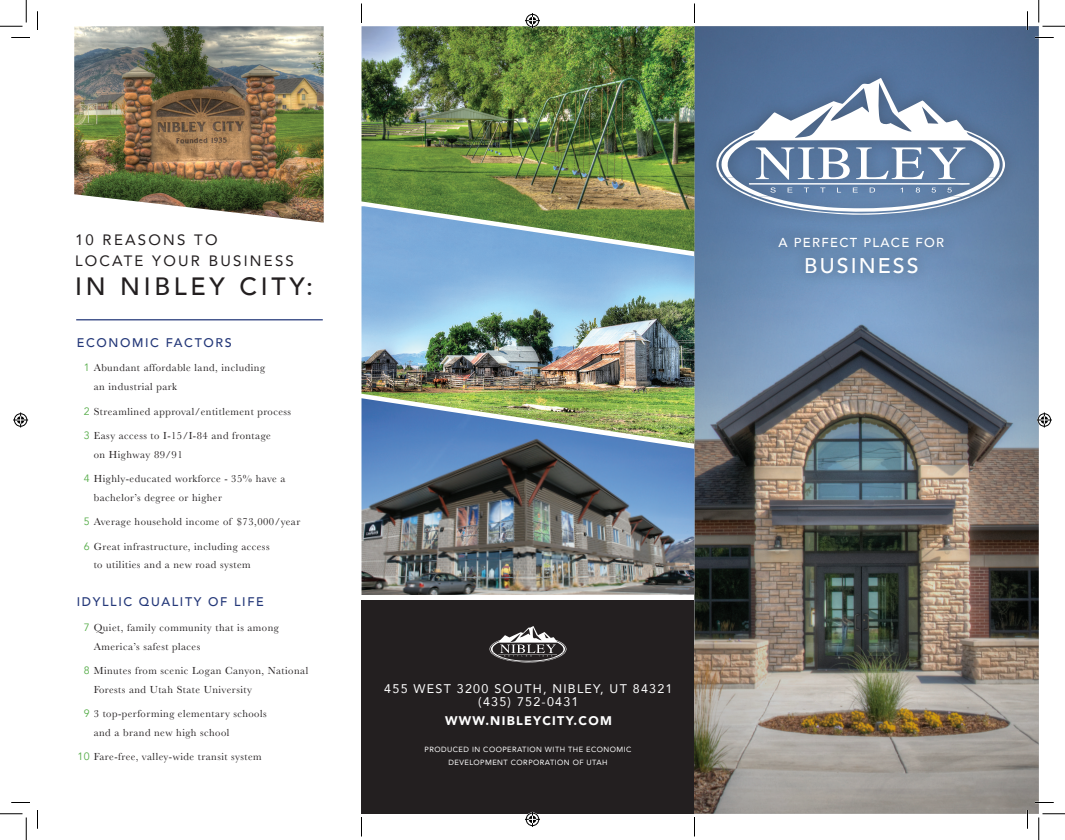
<style>
.page{position:relative;width:1065px;height:840px;background:#fff}
.page>*{position:absolute;margin:0;border:0;box-sizing:border-box;transform-origin:0 0}
.t1{font:500 25px "Avenir";letter-spacing:.15em;color:#231f20}
.t2{font:500 21.25px "Avenir";letter-spacing:.1em;color:#fff}
.t3{font:15px/21.2px "Avenir";letter-spacing:.15em;color:#231f20}
.t4{font:500 13px "Avenir";letter-spacing:.1em;color:#fff}
.t5{font:12.5px/13.8px "Avenir";letter-spacing:.1em;color:#fff;text-align:center}
.t6{font:500 12.5px "Avenir";letter-spacing:.13em;color:#243879}
.t7{font:900 12.5px "Avenir";letter-spacing:.1em;color:#fff}
.t8{font:10.62px/18.8px "Baskerville";letter-spacing:.045em;color:#231f20}
.t9{font:7.5px/13.8px "Avenir";letter-spacing:.06em;color:#fff;text-align:center}
.s1{font-family:"Avenir";color:#53ab46}
</style>
<div class="page">
<div style="left:362px;top:600px;width:332px;height:214px;background:#231f20"></div>
<img style="left:694px;top:26px;width:345px;height:788px">
<div style="left:701px;top:64px;width:319px;height:166px;background:#231f20;opacity:.36"></div>
<svg style="left:716px;top:78px;width:289px;height:138px"></svg>
<hr style="left:76px;top:319px;width:247px;height:1px;background:#243879">
<img style="left:74px;top:26px;width:250px;height:197px">
<svg style="left:490px;top:626px;width:76px;height:37px"></svg>
<div style="left:765px;top:222px;width:193px;height:66px;background:#231f20;opacity:.5"></div>
<img style="left:362px;top:444px;width:332px;height:151px">
<img style="left:362px;top:251px;width:332px;height:193px">
<img style="left:362px;top:26px;width:332px;height:225px">
<svg style="left:11px;top:37px;width:19px;height:1px"></svg>
<svg style="left:1035px;top:37px;width:19px;height:1px"></svg>
<svg style="left:11px;top:802px;width:19px;height:1px"></svg>
<svg style="left:1035px;top:802px;width:19px;height:1px"></svg>
<svg style="left:37px;top:11px;width:1px;height:19px"></svg>
<svg style="left:37px;top:810px;width:1px;height:19px"></svg>
<svg style="left:1027px;top:11px;width:1px;height:19px"></svg>
<svg style="left:1027px;top:810px;width:1px;height:19px"></svg>
<svg style="left:0;top:0;width:27px;height:27px"></svg>
<svg style="left:0;top:814px;width:27px;height:26px"></svg>
<svg style="left:1039px;top:0;width:26px;height:27px"></svg>
<svg style="left:1039px;top:814px;width:26px;height:26px"></svg>
<svg style="left:525px;top:13px;width:15px;height:15px"></svg>
<svg style="left:525px;top:812px;width:15px;height:15px"></svg>
<svg style="left:13px;top:412px;width:15px;height:16px"></svg>
<svg style="left:1037px;top:412px;width:15px;height:16px"></svg>
<svg style="left:361px;top:4px;width:1px;height:18px"></svg>
<svg style="left:361px;top:818px;width:1px;height:18px"></svg>
<svg style="left:694px;top:4px;width:1px;height:18px"></svg>
<svg style="left:694px;top:818px;width:1px;height:18px"></svg>
<h3 class="t3" style="left:75px;top:229px;width:220px">10 REASONS TO<br>LOCATE YOUR BUSINESS</h3>
<h1 class="t1" style="left:75px;top:265px;width:240px">IN NIBLEY CITY:</h1>
<p class="t6" style="left:77px;top:332px;width:156px">ECONOMIC FACTORS</p>
<p class="t8" style="left:94px;top:359px;width:173px;text-indent:-10px"><span class="s1">1</span> Abundant affordable land, including an industrial park</p>
<p class="t8" style="left:84px;top:402px;width:209px"><span class="s1">2</span> Streamlined approval/entitlement process</p>
<p class="t8" style="left:94px;top:426px;width:179px;text-indent:-10px"><span class="s1">3</span> Easy access to I-15/I-84 and frontage on Highway 89/91</p>
<p class="t8" style="left:94px;top:469px;width:193px;text-indent:-10px"><span class="s1">4</span> Highly-educated workforce - 35% have a bachelor’s degree or higher</p>
<p class="t8" style="left:84px;top:512px;width:218px"><span class="s1">5</span> Average household income of $73,000/year</p>
<p class="t8" style="left:94px;top:537px;width:177px;text-indent:-10px"><span class="s1">6</span> Great infrastructure, including access to utilities and a new road system</p>
<p class="t6" style="left:77px;top:591px;width:188px">IDYLLIC QUALITY OF LIFE</p>
<p class="t8" style="left:94px;top:618px;width:187px;text-indent:-10px"><span class="s1">7</span> Quiet, family community that is among<br>America’s safest places</p>
<p class="t8" style="left:94px;top:661px;width:216px;text-indent:-10px"><span class="s1">8</span> Minutes from scenic Logan Canyon, National<br>Forests and Utah State University</p>
<p class="t8" style="left:94px;top:704px;width:174px;text-indent:-10px"><span class="s1">9</span> 3 top-performing elementary schools and a brand new high school</p>
<p class="t8" style="left:78px;top:747px;width:186px"><span class="s1">10</span> Fare-free, valley-wide transit system</p>
<p class="t5" style="left:384px;top:681px;width:290px">455 WEST 3200 SOUTH, NIBLEY, UT 84321 (435) 752-0431</p>
<p class="t7" style="left:445px;top:710px;width:168px">WWW.NIBLEYCITY.COM</p>
<p class="t9" style="left:425px;top:742px;width:208px">PRODUCED IN COOPERATION WITH THE ECONOMIC<br>DEVELOPMENT CORPORATION OF UTAH</p>
<p class="t4" style="left:779px;top:231px;width:167px">A PERFECT PLACE FOR</p>
<h2 class="t2" style="left:804px;top:247px;width:116px">BUSINESS</h2>
</div>
